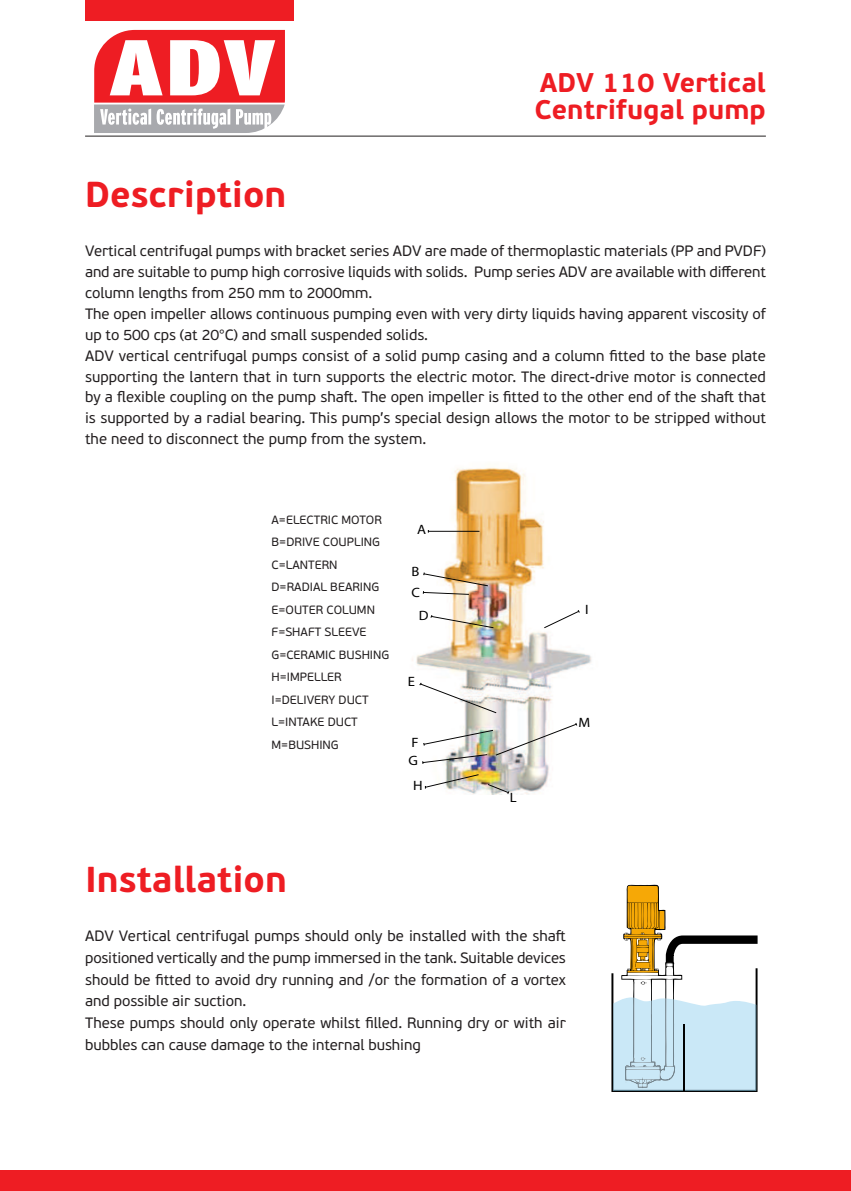
<style>
.page{position:relative;width:851px;height:1191px;background:#fff}
.page>*{position:absolute;margin:0;border:0;box-sizing:border-box;transform-origin:0 0}
.t1{font:700 36px "PF Beau Sans Pro";color:#ee1d23}
.t2{font:700 27px/27px "PF Beau Sans Pro";color:#ee1d23}
.t3{font:15px/20.9px "PF Beau Sans Pro";letter-spacing:-.005em;color:#231f20}
.t4{font:13.5px/20.5px "Myriad Pro";color:#000;scale:1.08 1}
.t5{font:12px/22.5px "PF Beau Sans Pro";color:#231f20}
</style>
<div class="page">
<div style="left:0;top:1169px;width:850px;height:22px;background:#ee1d23"></div>
<div style="left:85px;top:0;width:208px;height:21px;background:#ee1d23"></div>
<svg style="left:94px;top:30px;width:191px;height:103px"></svg>
<hr style="left:85px;top:136px;width:680px;height:1px;background:#231f20">
<svg style="left:611px;top:884px;width:146px;height:208px"></svg>
<hr style="left:683px;top:1024px;width:2px;height:66px;background:#000">
<img style="left:412px;top:467px;width:180px;height:328px">
<hr style="left:428px;top:531px;width:51px;height:1px;background:#000">
<svg style="left:423px;top:572px;width:65px;height:22px"></svg>
<svg style="left:430px;top:615px;width:63px;height:13px"></svg>
<svg style="left:425px;top:774px;width:53px;height:14px"></svg>
<svg style="left:544px;top:610px;width:35px;height:18px"></svg>
<img style="left:422px;top:722px;width:155px;height:42px">
<svg style="left:487px;top:784px;width:22px;height:10px"></svg>
<svg style="left:419px;top:682px;width:77px;height:31px"></svg>
<h1 class="t1" style="left:85px;top:172px;width:203px">Description</h1>
<h2 class="t2" style="left:534px;top:70px;width:233px">ADV 110 Vertical<br>Centrifugal pump</h2>
<p class="t3" style="left:85px;top:241px;width:682px">Vertical centrifugal pumps with bracket series ADV are made of thermoplastic materials (PP and PVDF) and are suitable to pump high corrosive liquids with solids. Pump series ADV are available with different column lengths from 250 mm to 2000mm.<br>The open impeller allows continuous pumping even with very dirty liquids having apparent viscosity of up to 500 cps (at 20°C) and small suspended solids.<br>ADV vertical centrifugal pumps consist of a solid pump casing and a column fitted to the base plate supporting the lantern that in turn supports the electric motor. The direct-drive motor is connected by a flexible coupling on the pump shaſt. The open impeller is fitted to the other end of the shaſt that is supported by a radial bearing. This pump’s special design allows the motor to be stripped without the need to disconnect the pump from the system.</p>
<p class="t5" style="left:271px;top:508px;width:119px">A=ELECTRIC MOTOR<br>B=DRIVE COUPLING<br>C=LANTERN<br>D=RADIAL BEARING<br>E=OUTER COLUMN<br>F=SHAFT SLEEVE<br>G=CERAMIC BUSHING<br>H=IMPELLER<br>I=DELIVERY DUCT<br>L=INTAKE DUCT<br>M=BUSHING</p>
<p class="t4" style="left:417px;top:520px;width:10px">A</p>
<p class="t4" style="left:411px;top:562px;width:9px">B<br>C</p>
<p class="t4" style="left:418px;top:606px;width:11px">D</p>
<p class="t4" style="left:408px;top:672px;width:8px">E</p>
<p class="t4" style="left:411px;top:733px;width:8px">F</p>
<p class="t4" style="left:413px;top:776px;width:10px">H</p>
<p class="t4" style="left:408px;top:751px;width:10px">G</p>
<p class="t4" style="left:509px;top:788px;width:8px">L</p>
<p class="t4" style="left:585px;top:600px;width:5px">I</p>
<p class="t4" style="left:578px;top:713px;width:12px">M</p>
<h1 class="t1" style="left:85px;top:856px;width:203px">Installation</h1>
<p class="t3" style="left:85px;top:925px;width:482px;line-height:21.8px">ADV Vertical centrifugal pumps should only be installed with the shaſt positioned vertically and the pump immersed in the tank. Suitable devices should be fitted to avoid dry running and /or the formation of a vortex and possible air suction.<br>These pumps should only operate whilst filled. Running dry or with air bubbles can cause damage to the internal bushing</p>
</div>
